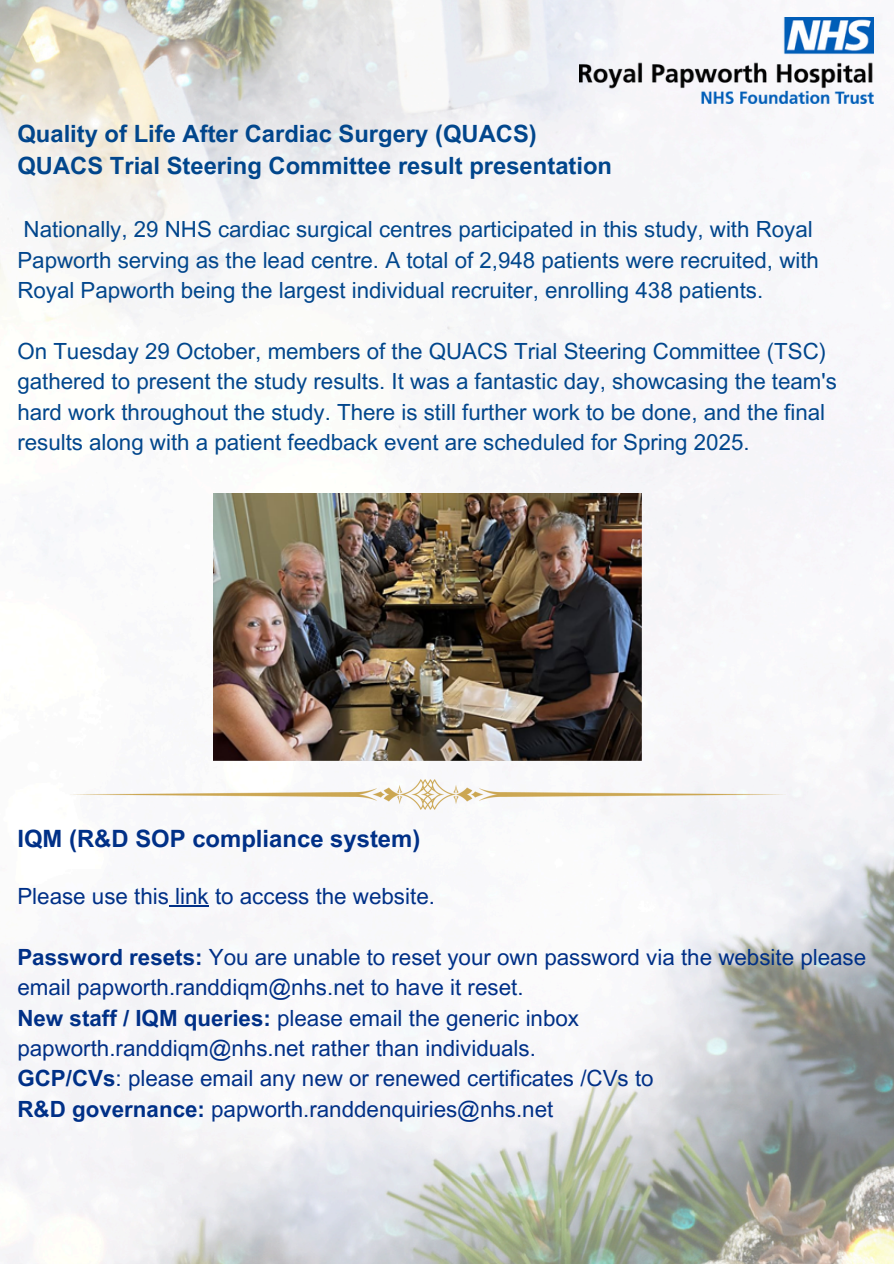
<style>
.page{position:relative;width:894px;height:1264px;background:#fff}
.page>*{position:absolute;margin:0;border:0;box-sizing:border-box;transform-origin:0 0}
.t1{font:700 23.85px "Arial MT Pro";color:#003087}
.t2{font:700 23.7px/32.7px "Arial MT Pro";color:#01468c}
.t3{font:22.35px "Arial MT Pro";color:#003087}
.t4{font:22.2px/30.3px "Arial MT Pro";color:#01468c}
.s1{font-weight:700}
</style>
<div class="page">
<img style="left:0;top:0;width:893px;height:1263px">
<img style="left:579px;top:18px;width:294px;height:85px">
<img style="left:70px;top:779px;width:715px;height:30px">
<img style="left:213px;top:493px;width:429px;height:268px">
<hr style="left:169px;top:905px;width:40px;height:1px;background:#003087">
<p class="t2" style="left:17px;top:120px;width:596px">Quality of Life After Cardiac Surgery (QUACS)<br>QUACS Trial Steering Committee result presentation</p>
<h1 class="t4" style="left:17px;top:217px;width:802px">Nationally, 29 NHS cardiac surgical centres participated in this study, with Royal<br>Papworth serving as the lead centre. A total of 2,948 patients were recruited, with<br>Royal Papworth being the largest individual recruiter, enrolling 438 patients.</h1>
<p class="t4" style="left:17px;top:338px;width:820px">On Tuesday 29 October, members of the QUACS Trial Steering Committee (TSC) gathered to present the study results. It was a fantastic day, showcasing the team's hard work throughout the study. There is still further work to be done, and the final results along with a patient feedback event are scheduled for Spring 2025.</p>
<p class="t1" style="left:17px;top:829px;width:404px">IQM (R&amp;D SOP compliance system)</p>
<p class="t3" style="left:17px;top:887px;width:419px">Please use this link to access the website.</p>
<p class="t3" style="left:17px;top:948px;width:850px"><span class="s1">Password resets:</span> You are unable to reset your own password via the website please</p>
<h1 class="t3" style="left:17px;top:979px;width:507px">email papworth.randdiqm@nhs.net to have it reset.</h1>
<p class="t3" style="left:17px;top:1009px;width:563px"><span class="s1">New staff / IQM queries:</span> please email the generic inbox</p>
<p class="t3" style="left:17px;top:1039px;width:520px">papworth.randdiqm@nhs.net rather than individuals.</p>
<p class="t3" style="left:17px;top:1070px;width:637px"><span class="s1">GCP/CVs</span>: please email any new or renewed certificates /CVs to</p>
<p class="t3" style="left:17px;top:1100px;width:537px"><span class="s1">R&amp;D governance:</span> papworth.randdenquiries@nhs.net</p>
</div>
